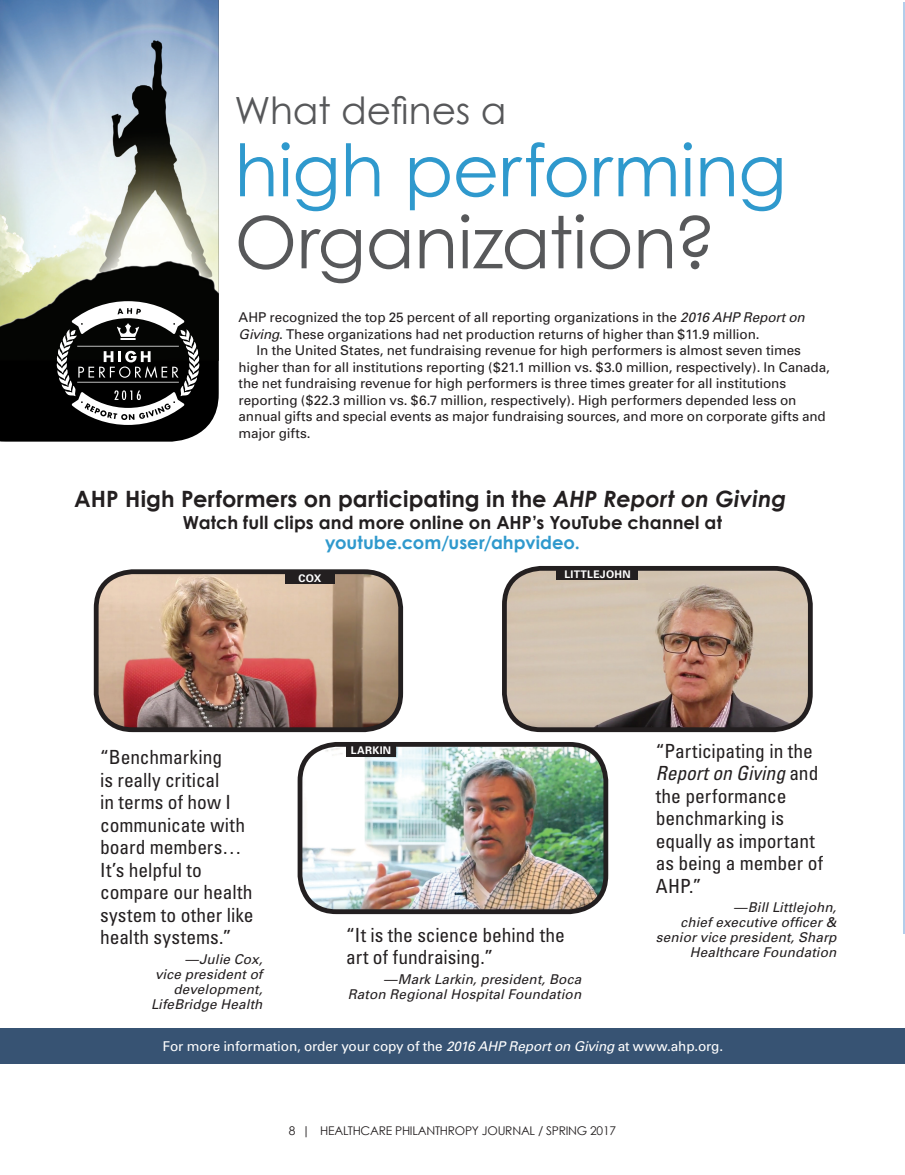
<style>
.page{position:relative;width:905px;height:1175px;background:#fff}
.page>*{position:absolute;margin:0;border:0;box-sizing:border-box;transform-origin:0 0}
.feat_subhead{font:72px "Century Gothic";color:#2f99cd}
.feat_subhead-2{font:72px "Century Gothic";letter-spacing:-.005em;color:#57585a}
.feat_subhead-3{font:37.5px "Century Gothic";letter-spacing:-.01em;color:#57585a}
.feat_subhead-4{font:700 22.5px "Century Gothic";letter-spacing:.005em;color:#231f20}
.feat_subhead-5{font:condensed 19.5px/22.5px "Univers";color:#231f20}
.feat_subhead-6{font:700 18px/19.5px "Century Gothic";letter-spacing:.005em;color:#231f20;text-align:center}
.feat_subhead-7{font:13.5px/16.5px "Univers";letter-spacing:-.01em;color:#231f20}
.feat_subhead-8{font:italic 13.5px/15px "Univers";letter-spacing:.01em;color:#231f20;text-align:right}
.feat_subhead-9{font:13.5px "Univers";letter-spacing:-.01em;color:#fff}
.t1{font:12px "Century Gothic";letter-spacing:-.02em;color:#231f20}
.feat_subhead-10{font:700 10.5px "Univers";letter-spacing:.025em;color:#fff}
.s1{font-style:italic}
.s2{color:#2f99cd}
</style>
<div class="page">
<hr style="left:904px;top:0;width:1px;height:1174px;background:#375373">
<hr style="left:903px;top:2px;width:1px;height:931px;background:#b3ceeb">
<div style="left:0;top:361px;width:219px;height:80px;background:#000"></div>
<img style="left:0;top:0;width:219px;height:361px">
<div style="left:0;top:1028px;width:904px;height:36px;background:#375373"></div>
<svg style="left:57px;top:301px;width:142px;height:124px"></svg>
<img style="left:96px;top:575px;width:304px;height:154px">
<div style="left:94px;top:569px;width:309px;height:163px;border:5px solid #231f20;border-radius:36px"></div>
<img style="left:303px;top:744px;width:303px;height:164px">
<div style="left:297px;top:742px;width:311px;height:172px;border:5px solid #231f20;border-radius:36px"></div>
<img style="left:504px;top:568px;width:306px;height:161px">
<div style="left:502px;top:566px;width:310px;height:166px;border:5px solid #231f20;border-radius:36px"></div>
<div style="left:285px;top:571px;width:49px;height:13px;background:#231f20"></div>
<div style="left:556px;top:567px;width:82px;height:13px;background:#231f20"></div>
<div style="left:346px;top:744px;width:50px;height:12px;background:#231f20"></div>
<p class="feat_subhead-3" style="left:234px;top:88px;width:273px">What defines a</p>
<p class="feat_subhead" style="left:234px;top:126px;width:553px">high performing</p>
<p class="feat_subhead-2" style="left:234px;top:198px;width:483px">Organization?</p>
<p class="feat_subhead-7" style="left:238px;top:309px;width:567px">AHP recognized the top 25 percent of all reporting organizations in the <span class="s1">2016 AHP Report on<br>Giving</span>. These organizations had net production returns of higher than $11.9 million.</p>
<p class="feat_subhead-7" style="left:238px;top:342px;width:592px;text-indent:18px">In the United States, net fundraising revenue for high performers is almost seven times higher than for all institutions reporting ($21.1 million vs. $3.0 million, respectively). In Canada, the net fundraising revenue for high performers is three times greater for all institutions reporting ($22.3 million vs. $6.7 million, respectively). High performers depended less on annual gifts and special events as major fundraising sources, and more on corporate gifts and major gifts.</p>
<p class="feat_subhead-4" style="left:74px;top:484px;width:713px">AHP High Performers on participating in the <span class="s1">AHP Report on Giving</span></p>
<p class="feat_subhead-6" style="left:183px;top:512px;width:541px">Watch full clips and more online on AHP’s YouTube channel at <span class="s2">youtube.com/user/ahpvideo.</span></p>
<p class="feat_subhead-10" style="left:298px;top:572px;width:24px">COX</p>
<p class="feat_subhead-10" style="left:564px;top:568px;width:68px">LITTLEJOHN</p>
<p class="feat_subhead-5" style="left:100px;top:746px;width:155px">“Benchmarking<br>is really critical<br>in terms of how I communicate with board members…<br>It’s helpful to compare our health system to other like health systems.”</p>
<p class="feat_subhead-8" style="left:151px;top:951px;width:113px">—Julie Cox,<br>vice president of development,<br>LifeBridge Health</p>
<p class="feat_subhead-10" style="left:351px;top:744px;width:42px">LARKIN</p>
<p class="feat_subhead-5" style="left:346px;top:923px;width:220px">“It is the science behind the art of fundraising.”</p>
<p class="feat_subhead-8" style="left:348px;top:971px;width:235px">—Mark Larkin, president, Boca<br>Raton Regional Hospital Foundation</p>
<p class="feat_subhead-5" style="left:655px;top:739px;width:169px">“Participating in the<br><span class="s1">Report on Giving</span> and the performance benchmarking is equally as important as being a member of<br>AHP.”</p>
<p class="feat_subhead-8" style="left:733px;top:900px;width:104px">—Bill Littlejohn,</p>
<p class="feat_subhead-8" style="left:655px;top:915px;width:182px">chief executive officer &amp; senior vice president, Sharp<br>Healthcare Foundation</p>
<p class="feat_subhead-9" style="left:163px;top:1038px;width:562px">For more information, order your copy of the <span class="s1">2016 AHP Report on Giving</span> at www.ahp.org.</p>
<p class="t1" style="left:289px;top:1123px;width:329px">8 | HEALTHCARE PHILANTHROPY JOURNAL / SPRING 2017</p>
</div>
